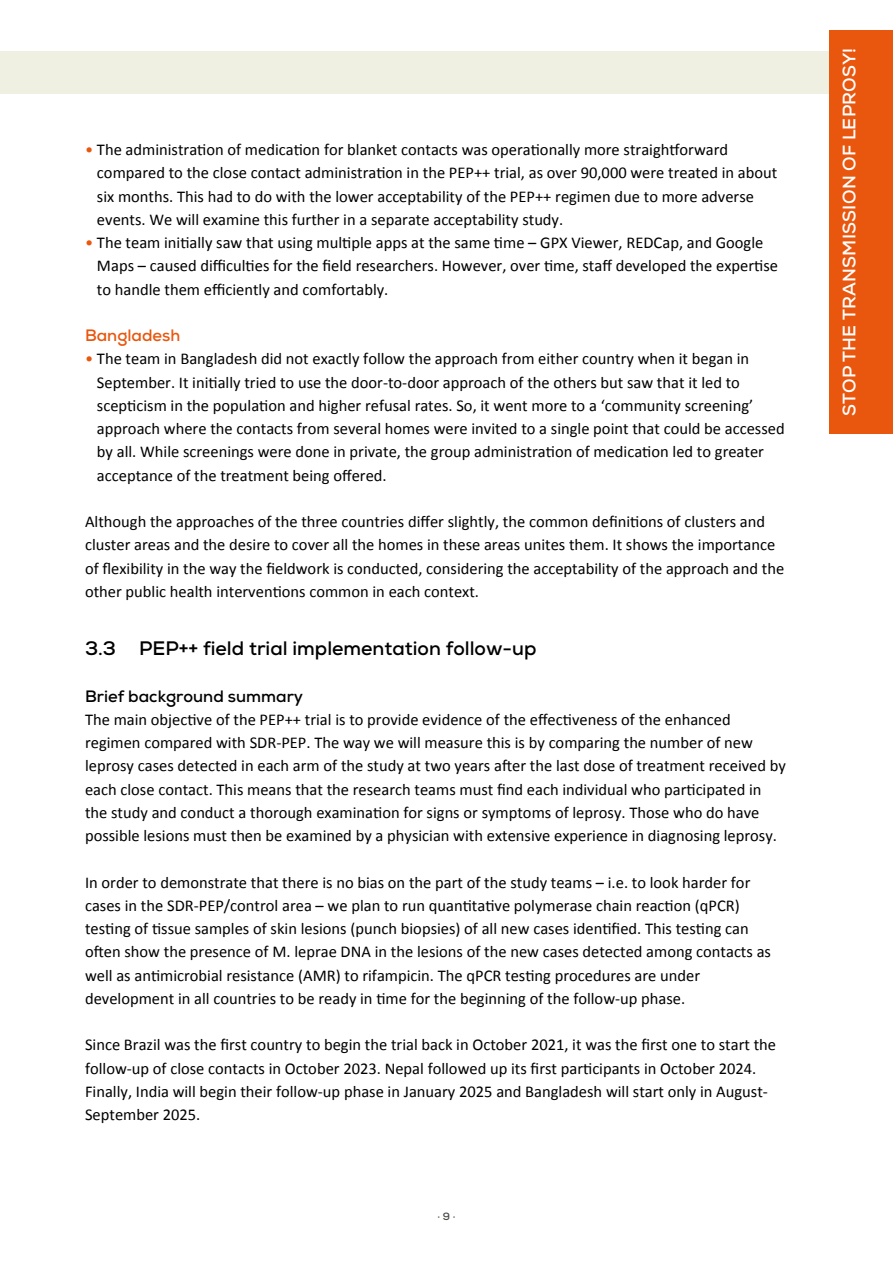
<style>
.page{position:relative;width:893px;height:1263px;background:#fff}
.page>*{position:absolute;margin:0;border:0;box-sizing:border-box;transform-origin:0 0}
.t1{font:700 19.5px "Nexa";color:#000}
.t2{font:700 18px "Nexa";letter-spacing:.015em;color:#fff}
.t3{font:16.5px/23.2px "Calibri";color:#000}
.t4{font:700 16.5px "Nexa";color:#000}
.t5{font:700 16.5px "Nexa";color:#e9560d}
.t6{font:700 10.5px "Nexa";color:#484b43}
.s1{color:#e9560d}
</style>
<div class="page">
<div style="left:0;top:51px;width:893px;height:43px;background:#f0f0e2"></div>
<div style="left:829px;top:30px;width:64px;height:404px;background:#e9560d"></div>
<p class="t3" style="left:97px;top:138px;width:682px;text-indent:-12px"><span class="s1">•</span> The administration of medication for blanket contacts was operationally more straightforward compared to the close contact administration in the PEP++ trial, as over 90,000 were treated in about six months. This had to do with the lower acceptability of the PEP++ regimen due to more adverse events. We will examine this further in a separate acceptability study.</p>
<p class="t3" style="left:97px;top:231px;width:683px;text-indent:-12px"><span class="s1">•</span> The team initially saw that using multiple apps at the same time – GPX Viewer, REDCap, and Google<br>Maps – caused difficulties for the field researchers. However, over time, staff developed the expertise to handle them efficiently and comfortably.</p>
<p class="t5" style="left:85px;top:325px;width:97px">Bangladesh</p>
<p class="t3" style="left:97px;top:347px;width:689px;text-indent:-12px"><span class="s1">•</span> The team in Bangladesh did not exactly follow the approach from either country when it began in September. It initially tried to use the door-to-door approach of the others but saw that it led to scepticism in the population and higher refusal rates. So, it went more to a ‘community screening’ approach where the contacts from several homes were invited to a single point that could be accessed by all. While screenings were done in private, the group administration of medication led to greater acceptance of the treatment being offered.</p>
<p class="t3" style="left:85px;top:510px;width:701px">Although the approaches of the three countries differ slightly, the common definitions of clusters and cluster areas and the desire to cover all the homes in these areas unites them. It shows the importance of flexibility in the way the fieldwork is conducted, considering the acceptability of the approach and the other public health interventions common in each context.</p>
<p class="t1" style="left:85px;top:636px;width:453px">3.3 PEP++ field trial implementation follow-up</p>
<p class="t4" style="left:85px;top:685px;width:220px">Brief background summary</p>
<p class="t3" style="left:85px;top:708px;width:702px">The main objective of the PEP++ trial is to provide evidence of the effectiveness of the enhanced regimen compared with SDR-PEP. The way we will measure this is by comparing the number of new leprosy cases detected in each arm of the study at two years after the last dose of treatment received by each close contact. This means that the research teams must find each individual who participated in the study and conduct a thorough examination for signs or symptoms of leprosy. Those who do have possible lesions must then be examined by a physician with extensive experience in diagnosing leprosy.</p>
<p class="t3" style="left:85px;top:870px;width:687px">In order to demonstrate that there is no bias on the part of the study teams – i.e. to look harder for cases in the SDR-PEP/control area – we plan to run quantitative polymerase chain reaction (qPCR) testing of tissue samples of skin lesions (punch biopsies) of all new cases identified. This testing can often show the presence of M. leprae DNA in the lesions of the new cases detected among contacts as well as antimicrobial resistance (AMR) to rifampicin. The qPCR testing procedures are under development in all countries to be ready in time for the beginning of the follow-up phase.</p>
<p class="t3" style="left:85px;top:1033px;width:693px">Since Brazil was the first country to begin the trial back in October 2021, it was the first one to start the follow-up of close contacts in October 2023. Nepal followed up its first participants in October 2024.<br>Finally, India will begin their follow-up phase in January 2025 and Bangladesh will start only in August-September 2025.</p>
<p class="t6" style="left:437px;top:1210px;width:20px">· 9 ·</p>
<p class="t2" style="left:838px;top:416px;width:370px;rotate:-90deg">STOP THE TRANSMISSION OF LEPROSY!</p>
</div>
